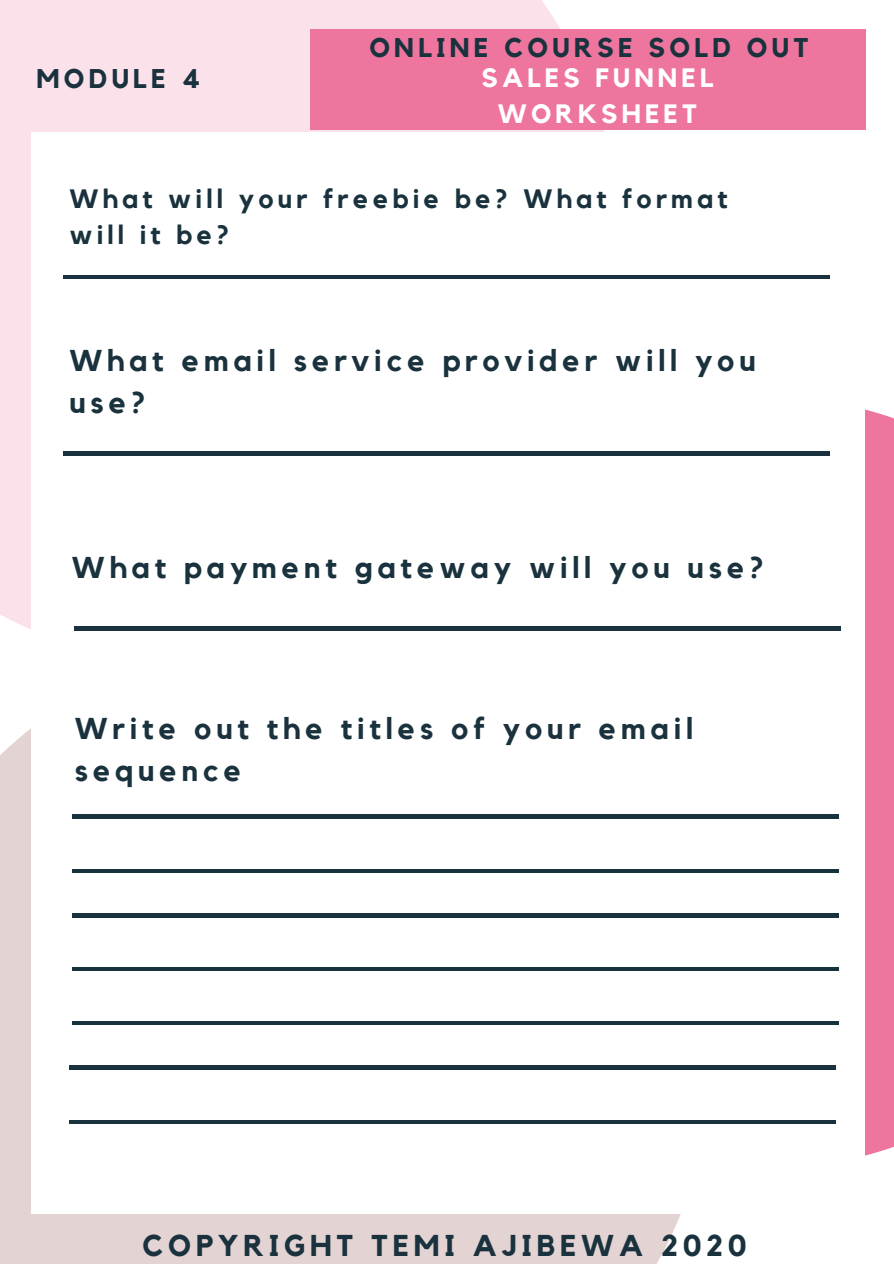
<style>
.page{position:relative;width:894px;height:1264px;background:#fff}
.page>*{position:absolute;margin:0;border:0;box-sizing:border-box;transform-origin:0 0}
.t1{font:700 30px/41.7px "Kollektif";letter-spacing:.16em;color:#1a323d}
.t2{font:700 27px "Kollektif";letter-spacing:.16em;color:#1a323d}
.t3{font:700 26.55px/36px "Kollektif";letter-spacing:.16em;color:#1a323d}
.t4{font:700 26.55px/36px "Kollektif";letter-spacing:.16em;color:#fff;text-align:center}
</style>
<div class="page">
<div style="left:0;top:0;width:619px;height:630px;background:#fbe1ea"></div>
<div style="left:0;top:728px;width:681px;height:535px;background:#e3d3d3"></div>
<div style="left:310px;top:29px;width:555px;height:100px;background:#ee759e"></div>
<div style="left:865px;top:409px;width:28px;height:747px;background:#ee759e"></div>
<div style="left:31px;top:132px;width:833px;height:1081px;background:#fff"></div>
<hr style="left:63px;top:275px;width:766px;height:4px;background:#1a323d">
<hr style="left:63px;top:452px;width:766px;height:3px;background:#1a323d">
<hr style="left:75px;top:627px;width:765px;height:3px;background:#1a323d">
<hr style="left:72px;top:815px;width:766px;height:3px;background:#1a323d">
<hr style="left:72px;top:869px;width:766px;height:3px;background:#1a323d">
<hr style="left:72px;top:914px;width:766px;height:3px;background:#1a323d">
<hr style="left:72px;top:967px;width:766px;height:3px;background:#1a323d">
<hr style="left:72px;top:1021px;width:766px;height:3px;background:#1a323d">
<hr style="left:69px;top:1065px;width:766px;height:4px;background:#1a323d">
<hr style="left:69px;top:1120px;width:766px;height:3px;background:#1a323d">
<p class="t2" style="left:36px;top:66px;width:165px">MODULE 4</p>
<p class="t2" style="left:369px;top:36px;width:440px">ONLINE COURSE SOLD OUT</p>
<p class="t4" style="left:481px;top:61px;width:233px">SALES FUNNEL<br>WORKSHEET</p>
<p class="t3" style="left:69px;top:182px;width:659px">What will your freebie be? What format will it be?</p>
<p class="t1" style="left:69px;top:341px;width:687px">What email service provider will you use?</p>
<p class="t1" style="left:72px;top:548px;width:693px">What payment gateway will you use?</p>
<p class="t1" style="left:75px;top:709px;width:619px">Write out the titles of your email sequence</p>
<p class="t1" style="left:142px;top:1226px;width:605px">COPYRIGHT TEMI AJIBEWA 2020</p>
</div>
